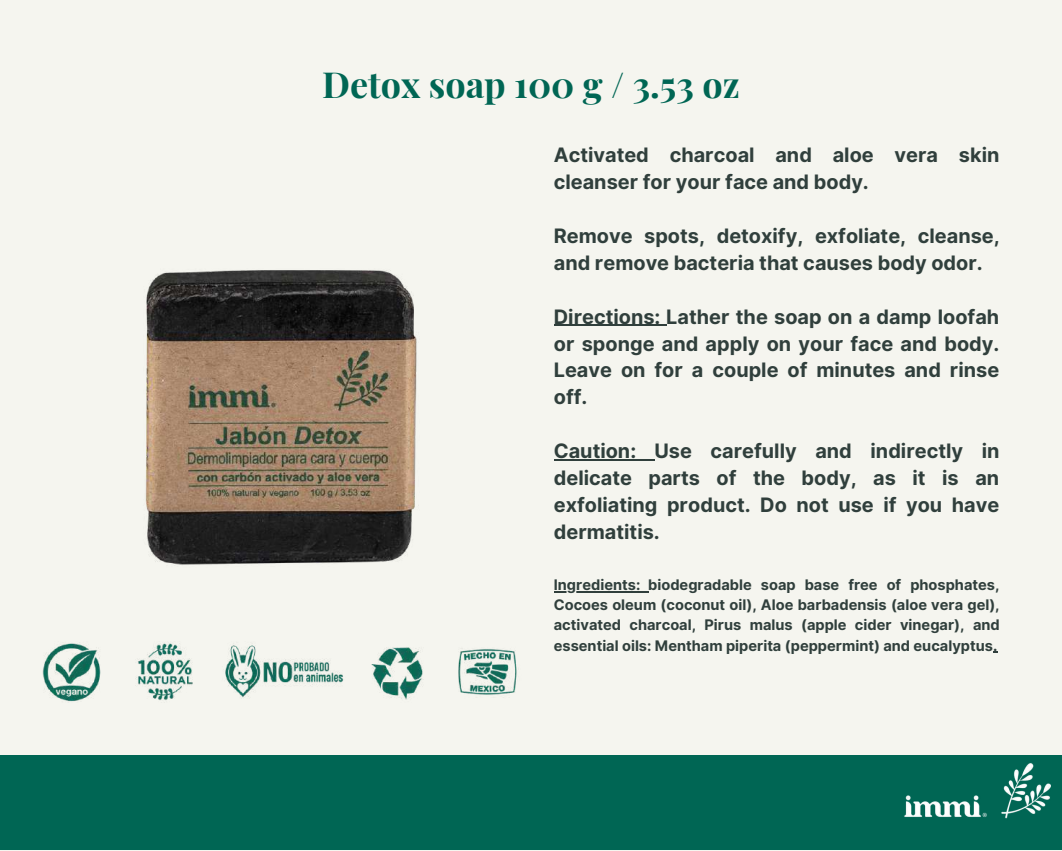
<style>
.page{position:relative;width:1062px;height:851px;background:#fff}
.page>*{position:absolute;margin:0;border:0;box-sizing:border-box;transform-origin:0 0}
.t1{font:700 36px "Playfair Display";color:#006654}
.t2{font:700 19.95px/27px "Inter";color:#303f3c}
.t3{font:700 14.55px/20.2px "Inter";color:#303f3c;text-align:justify}
</style>
<div class="page">
<div style="left:0;top:0;width:1062px;height:850px;background:#f5f5ef"></div>
<img style="left:42px;top:642px;width:475px;height:60px">
<img style="left:145px;top:270px;width:272px;height:295px">
<hr style="left:554px;top:324px;width:112px;height:2px;background:#303f3c">
<hr style="left:554px;top:459px;width:100px;height:1px;background:#303f3c">
<hr style="left:554px;top:591px;width:94px;height:1px;background:#303f3c">
<div style="left:0;top:755px;width:1062px;height:94px;background:#006654"></div>
<img style="left:883px;top:763px;width:179px;height:87px">
<h1 class="t1" style="left:322px;top:59px;width:419px">Detox soap 100 g / 3.53 oz</h1>
<p class="t2" style="left:554px;top:141px;width:447px">Activated charcoal and aloe vera skin cleanser for your face and body.</p>
<p class="t2" style="left:554px;top:222px;width:447px">Remove spots, detoxify, exfoliate, cleanse, and remove bacteria that causes body odor.</p>
<p class="t2" style="left:554px;top:303px;width:447px;text-align:justify">Directions: Lather the soap on a damp loofah or sponge and apply on your face and body.<br>Leave on for a couple of minutes and rinse off.</p>
<p class="t2" style="left:554px;top:437px;width:447px;text-align:justify">Caution: Use carefully and indirectly in delicate parts of the body, as it is an exfoliating product. Do not use if you have dermatitis.</p>
<p class="t3" style="left:554px;top:574px;width:447px">Ingredients: biodegradable soap base free of phosphates, Cocoes oleum (coconut oil), Aloe barbadensis (aloe vera gel), activated charcoal, Pirus malus (apple cider vinegar), and essential oils: Mentham piperita (peppermint) and eucalyptus.</p>
</div>
